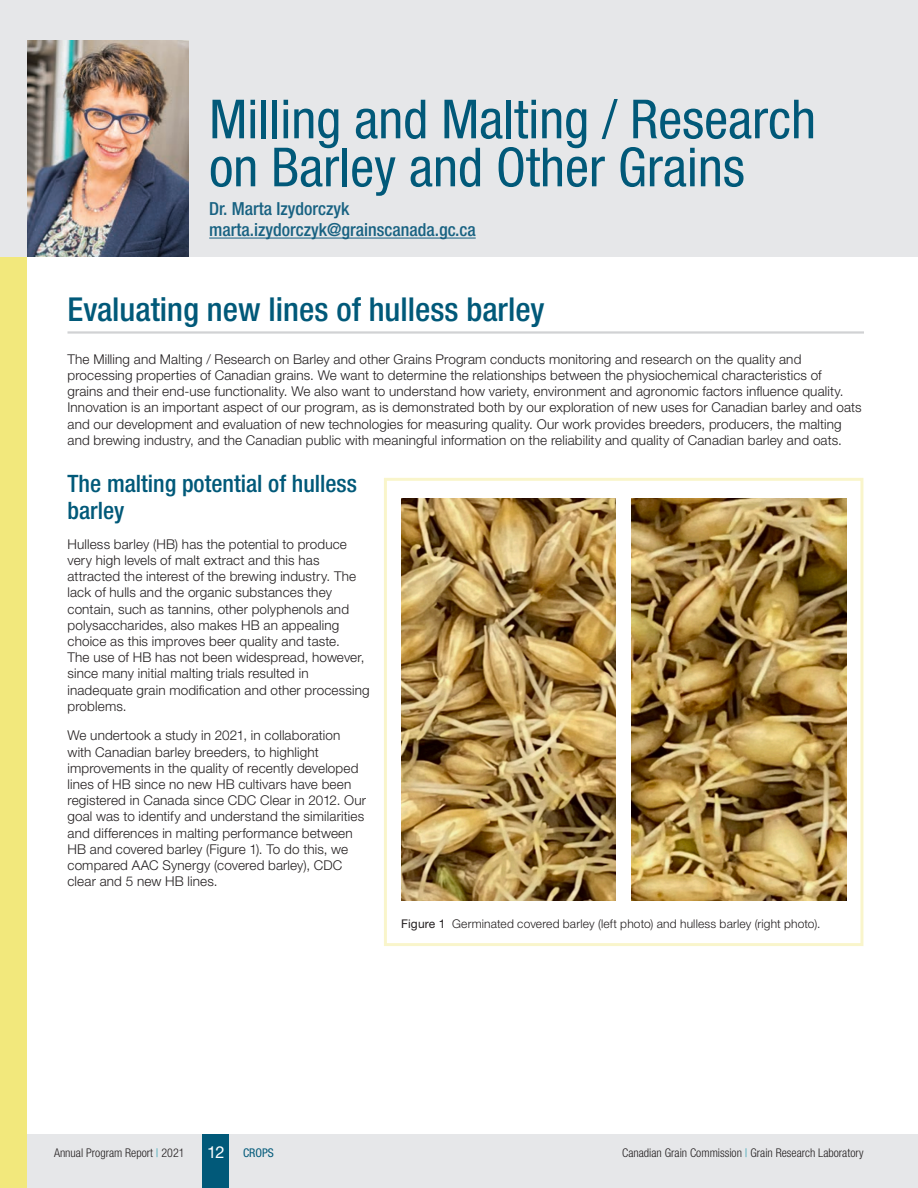
<style>
.page{position:relative;width:918px;height:1188px;background:#fff}
.page>*{position:absolute;margin:0;border:0;box-sizing:border-box;transform-origin:0 0}
.Section_head{font:condensed 54px/48px "Helvetica Neue LT Pro";color:#015979}
.Heading_1__article{font:500 condensed 33px "Helvetica Neue LT Pro";color:#015979}
.Heading_2__article{font:500 condensed 24px/27px "Helvetica Neue LT Pro";color:#015979}
.t1{font:500 condensed 18px "Helvetica Neue LT Pro";color:#186282}
.Body_copy{font:300 13.5px/16.2px "Helvetica Neue LT Pro";letter-spacing:.01em;color:#231f20}
.t2{font:300 condensed 12px "Helvetica Neue LT Pro";color:#231f20}
.Image_description__f{font:300 12px "Helvetica Neue LT Pro";letter-spacing:.015em;color:#231f20}
.t3{font:condensed 12px "Helvetica Neue LT Pro";color:#015979}
.s1{font-weight:400}
.s2{color:#2099ad}
.s3{font-stretch:normal;font-size:16.5px;color:#fff}
</style>
<div class="page">
<div style="left:0;top:1134px;width:918px;height:54px;background:#e6e7e9"></div>
<div style="left:0;top:0;width:27px;height:1188px;background:#f2e87c"></div>
<div style="left:202px;top:1134px;width:28px;height:54px;background:#015979"></div>
<div style="left:0;top:0;width:918px;height:256px;background:#e6e7e9"></div>
<hr style="left:209px;top:238px;width:267px;height:1px;background:#186282">
<img style="left:27px;top:40px;width:162px;height:216px">
<hr style="left:68px;top:331px;width:796px;height:3px;background:#d1d2d4">
<img style="left:401px;top:498px;width:215px;height:403px">
<img style="left:631px;top:498px;width:215px;height:403px">
<p class="Section_head" style="left:209px;top:95px;width:608px">Milling and Malting / Research on Barley and Other Grains</p>
<p class="t1" style="left:209px;top:198px;width:142px">Dr. Marta Izydorczyk</p>
<p class="t1" style="left:209px;top:219px;width:268px">marta.izydorczyk@grainscanada.gc.ca</p>
<p class="Heading_1__article" style="left:68px;top:289px;width:479px">Evaluating new lines of hulless barley</p>
<p class="Body_copy" style="left:68px;top:351px;width:796px">The Milling and Malting / Research on Barley and other Grains Program conducts monitoring and research on the quality and processing properties of Canadian grains. We want to determine the relationships between the physiochemical characteristics of<br>grains and their end-use functionality. We also want to understand how variety, environment and agronomic factors influence quality.<br>Innovation is an important aspect of our program, as is demonstrated both by our exploration of new uses for Canadian barley and oats and our development and evaluation of new technologies for measuring quality. Our work provides breeders, producers, the malting and brewing industry, and the Canadian public with meaningful information on the reliability and quality of Canadian barley and oats.</p>
<p class="Heading_2__article" style="left:68px;top:470px;width:291px">The malting potential of hulless barley</p>
<p class="Body_copy" style="left:68px;top:536px;width:304px">Hulless barley (HB) has the potential to produce very high levels of malt extract and this has attracted the interest of the brewing industry. The lack of hulls and the organic substances they contain, such as tannins, other polyphenols and polysaccharides, also makes HB an appealing choice as this improves beer quality and taste.<br>The use of HB has not been widespread, however, since many initial malting trials resulted in inadequate grain modification and other processing problems.</p>
<p class="Body_copy" style="left:68px;top:727px;width:300px">We undertook a study in 2021, in collaboration with Canadian barley breeders, to highlight improvements in the quality of recently developed lines of HB since no new HB cultivars have been registered in Canada since CDC Clear in 2012. Our goal was to identify and understand the similarities and differences in malting performance between HB and covered barley (Figure 1). To do this, we compared AAC Synergy (covered barley), CDC clear and 5 new HB lines.</p>
<p class="Image_description__f" style="left:401px;top:916px;width:421px"><span class="s1">Figure 1</span> Germinated covered barley (left photo) and hulless barley (right photo).</p>
<p class="t2" style="left:54px;top:1146px;width:132px">Annual Program Report <span class="s2">|</span> 2021</p>
<p class="t3" style="left:207px;top:1146px;width:68px"><span class="s3">12</span> CROPS</p>
<p class="t2" style="left:622px;top:1146px;width:243px">Canadian Grain Commission <span class="s2">|</span> Grain Research Laboratory</p>
</div>
